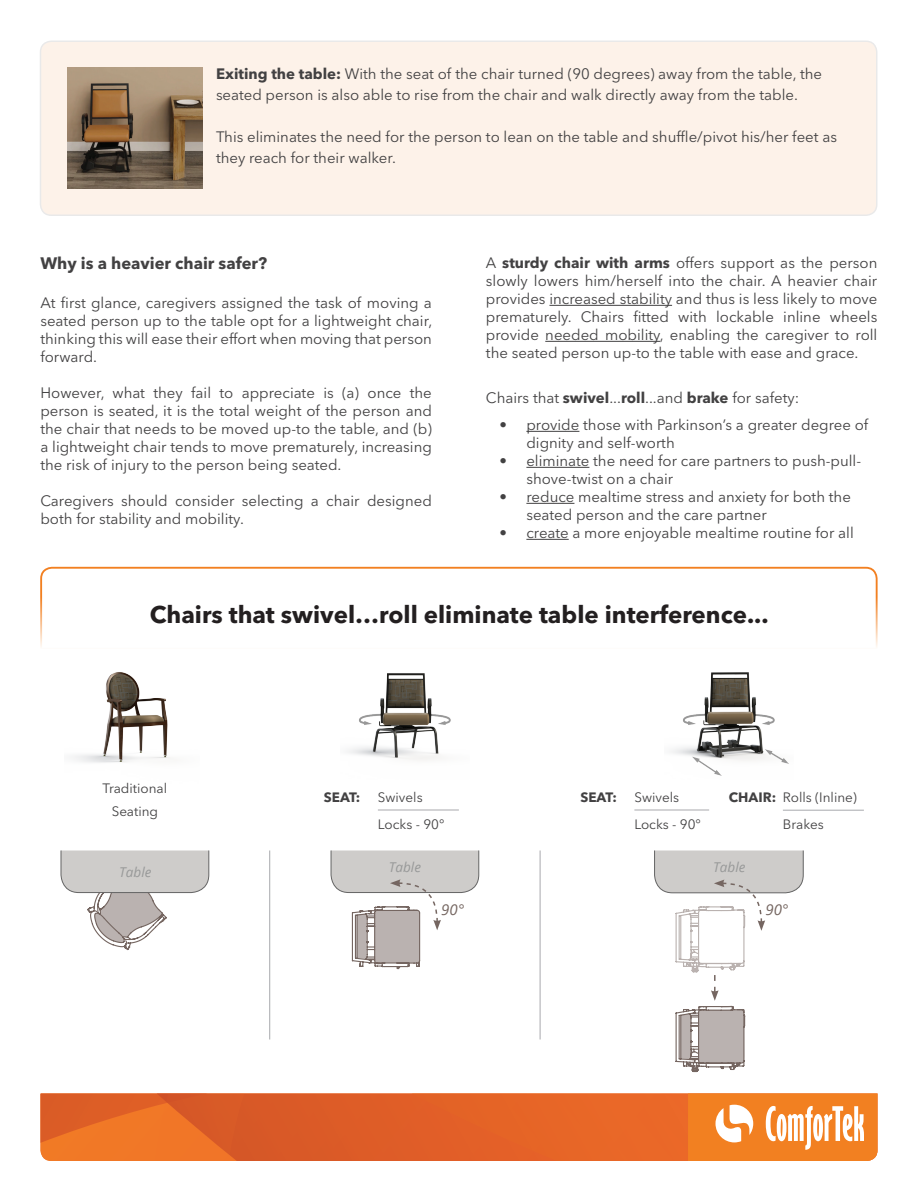
<style>
.page{position:relative;width:918px;height:1188px;background:#fff}
.page>*{position:absolute;margin:0;border:0;box-sizing:border-box;transform-origin:0 0}
.t1{font:700 24px "Avenir Next LT Pro";color:#231f20}
.t2{font:700 16.5px "Avenir Next LT Pro";color:#424142}
.t3{font:15px/18px "Avenir Next LT Pro";color:#424142}
.t4{font:italic 15px "Open Sans";color:#756661}
.t5{font:13.5px/27px "Avenir Next LT Pro";color:#424142}
.t6{font:700 13.5px "Avenir Next LT Pro";color:#424142}
.t7{font:italic 13.5px "Open Sans";color:#989999}
.s1{font-weight:700}
</style>
<div class="page">
<div style="left:41px;top:41px;width:836px;height:174px;background:#fdf2e9;border-radius:11px"></div>
<div style="left:40px;top:40px;width:837px;height:176px;border:2px solid #231f20;border-radius:11px"></div>
<img style="left:68px;top:68px;width:134px;height:121px">
<hr style="left:549px;top:305px;width:123px;height:1px;background:#424142">
<hr style="left:545px;top:341px;width:115px;height:1px;background:#424142">
<hr style="left:526px;top:431px;width:53px;height:1px;background:#424142">
<hr style="left:526px;top:467px;width:63px;height:1px;background:#424142">
<hr style="left:526px;top:503px;width:48px;height:1px;background:#424142">
<hr style="left:526px;top:539px;width:43px;height:1px;background:#424142">
<svg style="left:40px;top:566px;width:838px;height:81px"></svg>
<hr style="left:269px;top:850px;width:1px;height:190px;background:#a8a9ad">
<hr style="left:540px;top:850px;width:1px;height:190px;background:#a8a9ad">
<img style="left:73px;top:672px;width:96px;height:91px">
<svg style="left:60px;top:850px;width:150px;height:101px"></svg>
<hr style="left:378px;top:810px;width:81px;height:1px;background:#a8a9ad">
<img style="left:347px;top:673px;width:104px;height:87px">
<svg style="left:330px;top:850px;width:150px;height:120px"></svg>
<hr style="left:634px;top:810px;width:75px;height:1px;background:#a8a9ad">
<hr style="left:783px;top:810px;width:81px;height:1px;background:#a8a9ad">
<img style="left:671px;top:672px;width:118px;height:104px">
<svg style="left:654px;top:850px;width:150px;height:223px"></svg>
<svg style="left:40px;top:1094px;width:838px;height:67px;background:#e77030"></svg>
<p class="t3" style="left:216px;top:63px;width:608px;line-height:21px"><span class="s1">Exiting the table:</span> With the seat of the chair turned (90 degrees) away from the table, the seated person is also able to rise from the chair and walk directly away from the table.</p>
<p class="t3" style="left:216px;top:126px;width:623px;line-height:21px">This eliminates the need for the person to lean on the table and shuffle/pivot his/her feet as they reach for their walker.</p>
<p class="t2" style="left:40px;top:253px;width:228px">Why is a heavier chair safer?</p>
<p class="t3" style="left:40px;top:294px;width:393px;text-align:justify">At first glance, caregivers assigned the task of moving a seated person up to the table opt for a lightweight chair, thinking this will ease their effort when moving that person forward.</p>
<p class="t3" style="left:40px;top:384px;width:393px;text-align:justify">However, what they fail to appreciate is (a) once the person is seated, it is the total weight of the person and the chair that needs to be moved up-to the table, and (b) a lightweight chair tends to move prematurely, increasing the risk of injury to the person being seated.</p>
<p class="t3" style="left:40px;top:492px;width:393px">Caregivers should consider selecting a chair designed both for stability and mobility.</p>
<p class="t3" style="left:486px;top:254px;width:393px;text-align:justify">A <span class="s1">sturdy chair with arms</span> offers support as the person slowly lowers him/herself into the chair. A heavier chair provides increased stability and thus is less likely to move prematurely. Chairs fitted with lockable inline wheels provide needed mobility, enabling the caregiver to roll the seated person up-to the table with ease and grace.</p>
<p class="t3" style="left:486px;top:389px;width:315px">Chairs that <span class="s1">swivel</span>...<span class="s1">roll</span>...and <span class="s1">brake</span> for safety:</p>
<p class="t3" style="left:526px;top:416px;width:343px;text-indent:-27px">• provide those with Parkinson’s a greater degree of dignity and self-worth</p>
<p class="t3" style="left:526px;top:452px;width:336px;text-indent:-27px">• eliminate the need for care partners to push-pull&shy;shove-twist on a chair</p>
<p class="t3" style="left:526px;top:488px;width:326px;text-indent:-27px">• reduce mealtime stress and anxiety for both the seated person and the care partner</p>
<p class="t3" style="left:499px;top:524px;width:356px">• create a more enjoyable mealtime routine for all</p>
<h1 class="t1" style="left:150px;top:600px;width:620px">Chairs that swivel…roll eliminate table interference...</h1>
<p class="t5" style="left:103px;top:777px;width:66px;line-height:22.5px;text-align:center">Traditional<br>Seating</p>
<p class="t7" style="left:119px;top:863px;width:34px">Table</p>
<p class="t6" style="left:324px;top:789px;width:38px">Seat:</p>
<p class="t5" style="left:378px;top:783px;width:68px">Swivels<br>Locks - 90°</p>
<p class="t7" style="left:389px;top:857px;width:34px">Table</p>
<p class="t6" style="left:580px;top:789px;width:38px">Seat:</p>
<p class="t5" style="left:634px;top:783px;width:46px">Swivels</p>
<p class="t6" style="left:729px;top:789px;width:49px">chair:</p>
<p class="t5" style="left:634px;top:810px;width:68px">Locks - 90°</p>
<p class="t5" style="left:783px;top:783px;width:76px">Rolls (Inline)<br>Brakes</p>
<p class="t7" style="left:713px;top:858px;width:34px">Table</p>
<p class="t4" style="left:441px;top:899px;width:24px">90°</p>
<p class="t4" style="left:765px;top:899px;width:24px">90°</p>
</div>
